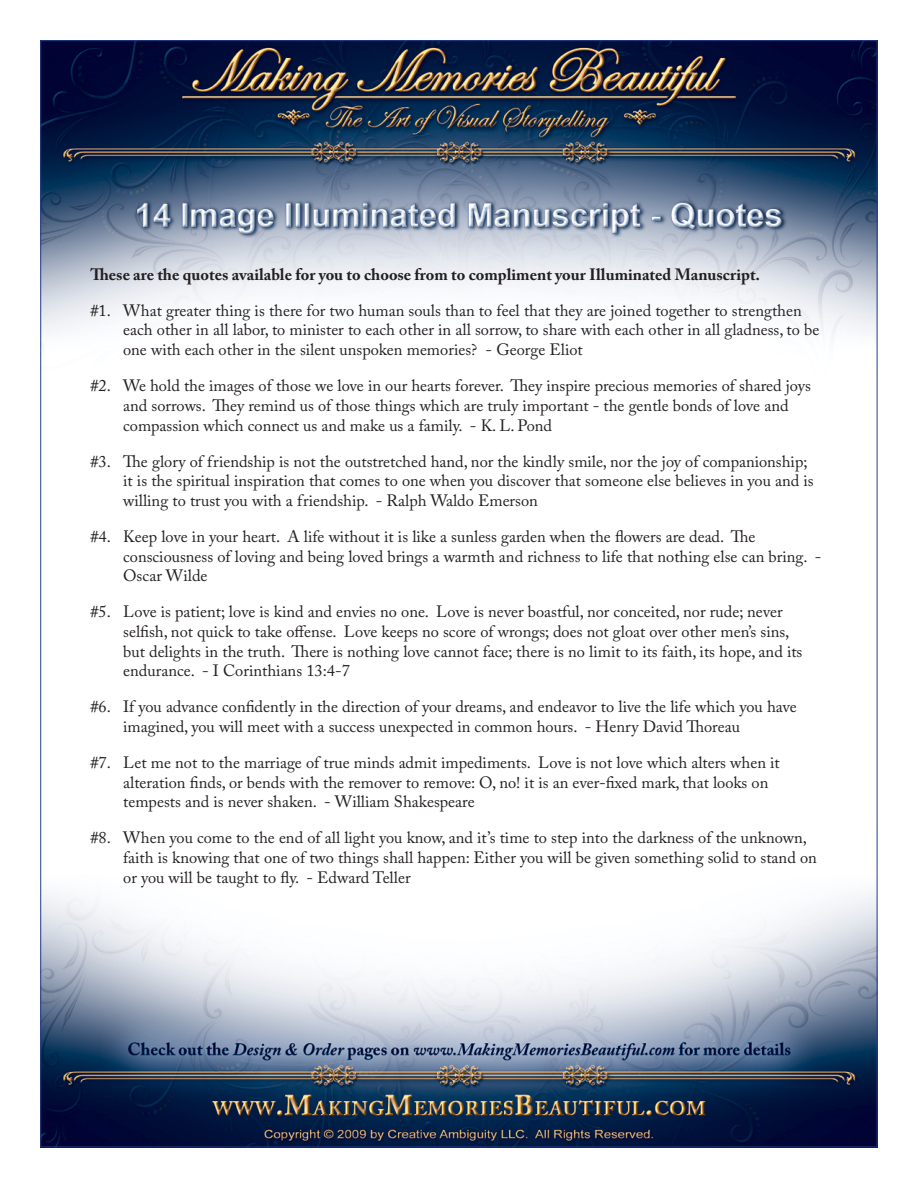
<style>
.page{position:relative;width:918px;height:1188px;background:#fff}
.page>*{position:absolute;margin:0;border:0;box-sizing:border-box;transform-origin:0 0}
.t1{font:700 32.7px "Arial";color:#fff}
.t2{font:16.35px/19.6px "Adobe Caslon Pro";color:#231f20}
.t3{font:700 16.35px "Adobe Caslon Pro";color:#231f20}
</style>
<div class="page">
<img style="left:40px;top:40px;width:835px;height:339px">
<img style="left:43px;top:894px;width:832px;height:251px">
<div style="left:132px;top:197px;width:654px;height:39px;background:#fff;opacity:.75"></div>
<svg style="left:133px;top:200px;width:654px;height:39px;background:#7586a2"></svg>
<svg style="left:90px;top:267px;width:19px;height:13px"></svg>
<h1 class="t1" style="left:135px;top:197px;width:650px">14 Image Illuminated Manuscript - Quotes</h1>
<p class="t3" style="left:109px;top:265px;width:653px">ese are the quotes available for you to choose from to compliment your Illuminated Manuscript.</p>
<p class="t2" style="left:123px;top:300px;width:698px;text-indent:-33px">#1. What greater thing is there for two human souls than to feel that they are joined together to strengthen each other in all labor, to minister to each other in all sorrow, to share with each other in all gladness, to be one with each other in the silent unspoken memories? - George Eliot</p>
<p class="t2" style="left:90px;top:376px;width:415px">#2. We hold the images of those we love in our hearts forever.</p>
<p class="t2" style="left:528px;top:376px;width:284px">ey inspire precious memories of shared joys</p>
<p class="t2" style="left:123px;top:395px;width:84px">and sorrows.</p>
<p class="t2" style="left:123px;top:395px;width:667px;text-indent:107px">ey remind us of those things which are truly important - the gentle bonds of love and compassion which connect us and make us a family. - K. L. Pond</p>
<p class="t2" style="left:90px;top:451px;width:22px">#3.</p>
<p class="t2" style="left:123px;top:451px;width:692px;text-indent:18px">e glory of friendship is not the outstretched hand, nor the kindly smile, nor the joy of companionship; it is the spiritual inspiration that comes to one when you discover that someone else believes in you and is willing to trust you with a friendship. - Ralph Waldo Emerson</p>
<p class="t2" style="left:90px;top:526px;width:635px">#4. Keep love in your heart. A life without it is like a sunless garden when the flowers are dead.</p>
<p class="t2" style="left:123px;top:526px;width:700px;text-indent:625px">e consciousness of loving and being loved brings a warmth and richness to life that nothing else can bring. -<br>Oscar Wilde</p>
<p class="t2" style="left:123px;top:602px;width:668px;text-indent:-33px">#5. Love is patient; love is kind and envies no one. Love is never boastful, nor conceited, nor rude; never selfish, not quick to take offense. Love keeps no score of wrongs; does not gloat over other men’s sins, but delights in the truth.</p>
<p class="t2" style="left:123px;top:641px;width:681px;text-indent:186px">ere is nothing love cannot face; there is no limit to its faith, its hope, and its endurance. - I Corinthians 13:4-7</p>
<p class="t2" style="left:123px;top:697px;width:675px;text-indent:-33px">#6. If you advance confidently in the direction of your dreams, and endeavor to live the life which you have imagined, you will meet with a success unexpected in common hours. - Henry David</p>
<p class="t2" style="left:704px;top:716px;width:37px">oreau</p>
<p class="t2" style="left:123px;top:752px;width:658px;text-indent:-33px">#7. Let me not to the marriage of true minds admit impediments. Love is not love which alters when it alteration finds, or bends with the remover to remove: O, no! it is an ever-fixed mark, that looks on tempests and is never shaken. - William Shakespeare</p>
<p class="t2" style="left:123px;top:828px;width:695px;text-indent:-33px">#8. When you come to the end of all light you know, and it’s time to step into the darkness of the unknown, faith is knowing that one of two things shall happen: Either you will be given something solid to stand on or you will be taught to fly. - Edward Teller</p>
</div>
